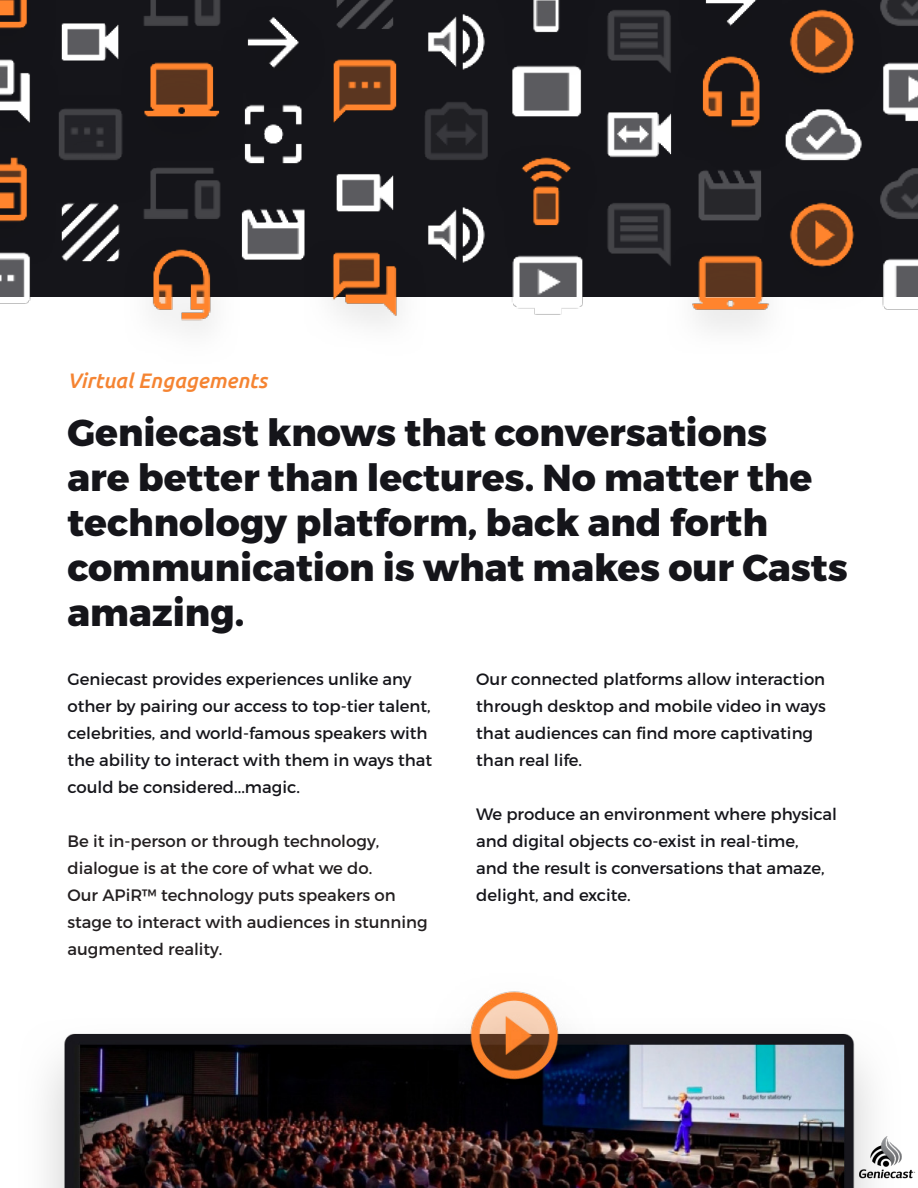
<style>
.page{position:relative;width:918px;height:1188px;background:#fff}
.page>*{position:absolute;margin:0;border:0;box-sizing:border-box;transform-origin:0 0}
.t1{font:800 37.5px/45px "Montserrat";color:#15151a}
.t2{font:italic 500 21px "Ubuntu";color:#f58432}
.t3{font:16.5px/27px "Montserrat";color:#15151a}
.t4{font:16.5px/27px "Montserrat";color:#231f20}
</style>
<div class="page">
<img style="left:0;top:0;width:918px;height:330px">
<img style="left:46px;top:1033px;width:826px;height:155px">
<img style="left:430px;top:991px;width:167px;height:150px">
<img style="left:853px;top:1125px;width:62px;height:63px">
<p class="t2" style="left:68px;top:368px;width:201px">Virtual Engagements</p>
<p class="t1" style="left:68px;top:411px;width:782px">Geniecast knows that conversations<br>are better than lectures. No matter the technology platform, back and forth communication is what makes our Casts amazing.</p>
<p class="t3" style="left:68px;top:666px;width:366px">Geniecast provides experiences unlike any other by pairing our access to top-tier talent, celebrities, and world-famous speakers with the ability to interact with them in ways that could be considered...magic.</p>
<p class="t4" style="left:68px;top:828px;width:313px">Be it in-person or through technology, dialogue is at the core of what we do.</p>
<p class="t4" style="left:68px;top:882px;width:362px">Our APiR™ technology puts speakers on stage to interact with audiences in stunning augmented reality.</p>
<p class="t3" style="left:476px;top:666px;width:351px">Our connected platforms allow interaction through desktop and mobile video in ways that audiences can find more captivating than real life.</p>
<p class="t3" style="left:476px;top:801px;width:362px">We produce an environment where physical and digital objects co-exist in real-time,<br>and the result is conversations that amaze, delight, and excite.</p>
</div>
